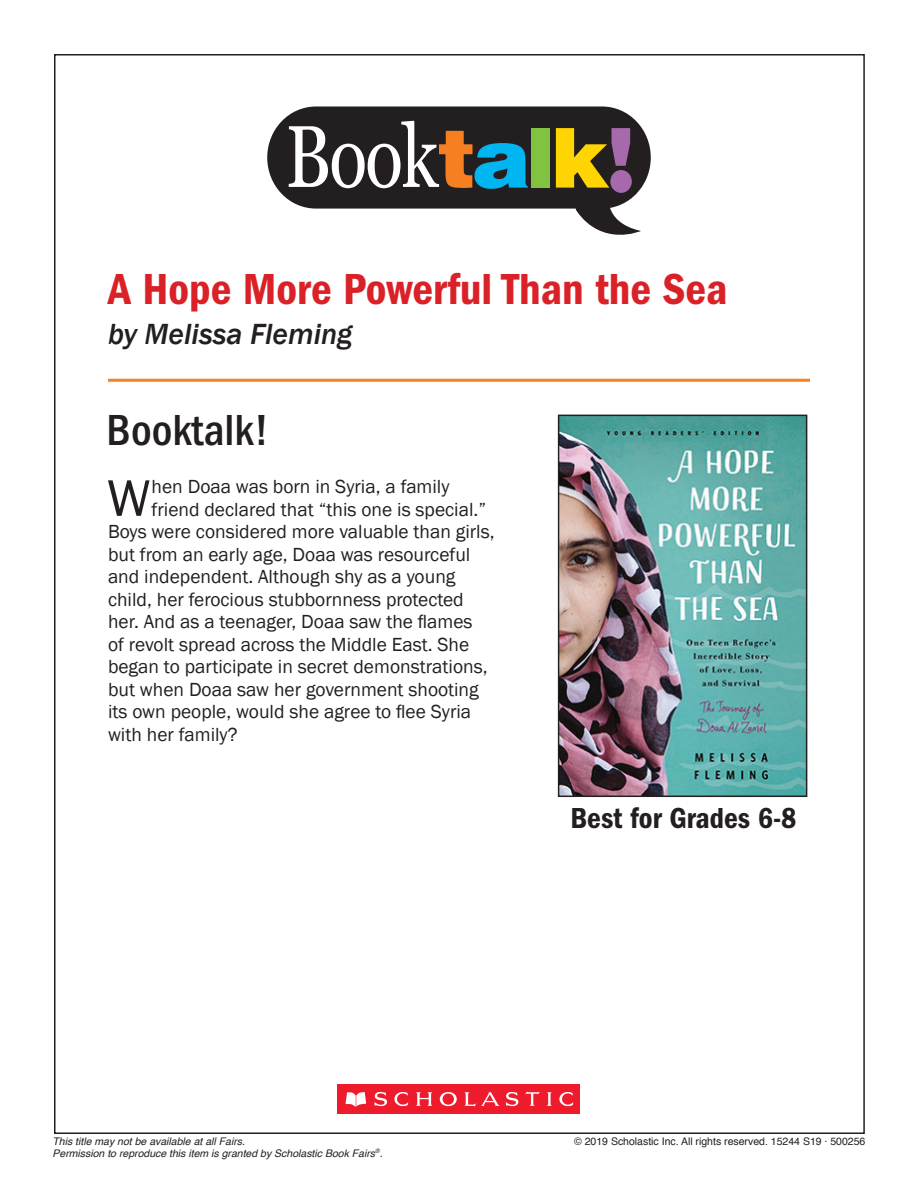
<style>
.page{position:relative;width:918px;height:1188px;background:#fff}
.page>*{position:absolute;margin:0;border:0;box-sizing:border-box;transform-origin:0 0}
.t1{font:53.25px "Franklin Gothic";color:#231f20}
.t2{font:600 condensed 45px "Franklin Gothic";color:#da2128}
.t3{font:500 condensed 45px "Franklin Gothic";color:#231f20}
.t4{font:600 condensed 30px "Franklin Gothic";color:#231f20}
.t5{font:italic 500 30px "Franklin Gothic";color:#231f20}
.t6{font:19.5px "Franklin Gothic";color:#231f20}
.t7{font:italic 10.5px/12px "Helvetica";color:#231f20}
.t8{font:10.5px "Helvetica";color:#231f20}
</style>
<div class="page">
<svg style="left:267px;top:106px;width:384px;height:129px;fill:#231f20"></svg>
<svg style="left:289px;top:121px;width:239px;height:68px"></svg>
<div style="left:532px;top:128px;width:18px;height:60px;background:#81c340"></div>
<svg style="left:556px;top:128px;width:74px;height:60px;background:#9e8026"></svg>
<div style="left:610px;top:170px;width:22px;height:23px;background:#a66aac;border-radius:50%"></div>
<div style="left:338px;top:1084px;width:242px;height:30px;background:#ee1b2d"></div>
<svg style="left:346px;top:1092px;width:20px;height:15px"></svg>
<svg style="left:374px;top:1092px;width:13px;height:14px"></svg>
<svg style="left:394px;top:1092px;width:14px;height:14px"></svg>
<svg style="left:416px;top:1092px;width:16px;height:14px"></svg>
<svg style="left:506px;top:1092px;width:13px;height:14px"></svg>
<svg style="left:525px;top:1092px;width:15px;height:14px"></svg>
<svg style="left:547px;top:1092px;width:5px;height:14px"></svg>
<svg style="left:559px;top:1092px;width:14px;height:14px"></svg>
<svg style="left:440px;top:1092px;width:17px;height:14px"></svg>
<svg style="left:464px;top:1092px;width:35px;height:14px"></svg>
<hr style="left:108px;top:379px;width:702px;height:3px;background:#f57f21">
<img style="left:561px;top:418px;width:243px;height:376px">
<div style="left:558px;top:415px;width:249px;height:382px;border:2px solid #231f20"></div>
<h2 class="t2" style="left:108px;top:263px;width:621px">A Hope More Powerful Than the Sea</h2>
<h3 class="t5" style="left:108px;top:316px;width:246px">by Melissa Fleming</h3>
<h2 class="t3" style="left:106px;top:405px;width:164px">Booktalk!</h2>
<h1 class="t1" style="left:107px;top:465px;width:45px">W</h1>
<p class="t6" style="left:152px;top:475px;width:299px">hen Doaa was born in Syria, a family</p>
<p class="t6" style="left:152px;top:497px;width:336px">friend declared that “this one is special.”</p>
<p class="t6" style="left:108px;top:520px;width:388px">Boys were considered more valuable than girls,</p>
<p class="t6" style="left:108px;top:542px;width:364px">but from an early age, Doaa was resourceful</p>
<p class="t6" style="left:108px;top:565px;width:349px">and independent. Although shy as a young</p>
<p class="t6" style="left:108px;top:587px;width:357px">child, her ferocious stubbornness protected</p>
<p class="t6" style="left:108px;top:610px;width:366px">her. And as a teenager, Doaa saw the flames</p>
<p class="t6" style="left:108px;top:632px;width:363px">of revolt spread across the Middle East. She</p>
<p class="t6" style="left:108px;top:655px;width:381px">began to participate in secret demonstrations,</p>
<p class="t6" style="left:108px;top:677px;width:372px">but when Doaa saw her government shooting</p>
<p class="t6" style="left:108px;top:700px;width:365px">its own people, would she agree to flee Syria</p>
<p class="t6" style="left:108px;top:722px;width:131px">with her family?</p>
<h3 class="t4" style="left:570px;top:801px;width:228px">Best for Grades 6-8</h3>
<p class="t7" style="left:52px;top:1135px;width:332px">This title may not be available at all Fairs.<br>Permission to reproduce this item is granted by Scholastic Book Fairs<sup>®</sup>.</p>
<p class="t8" style="left:574px;top:1133px;width:293px">© 2019 Scholastic Inc. All rights reserved. 15244 S19 · 500256</p>
</div>
